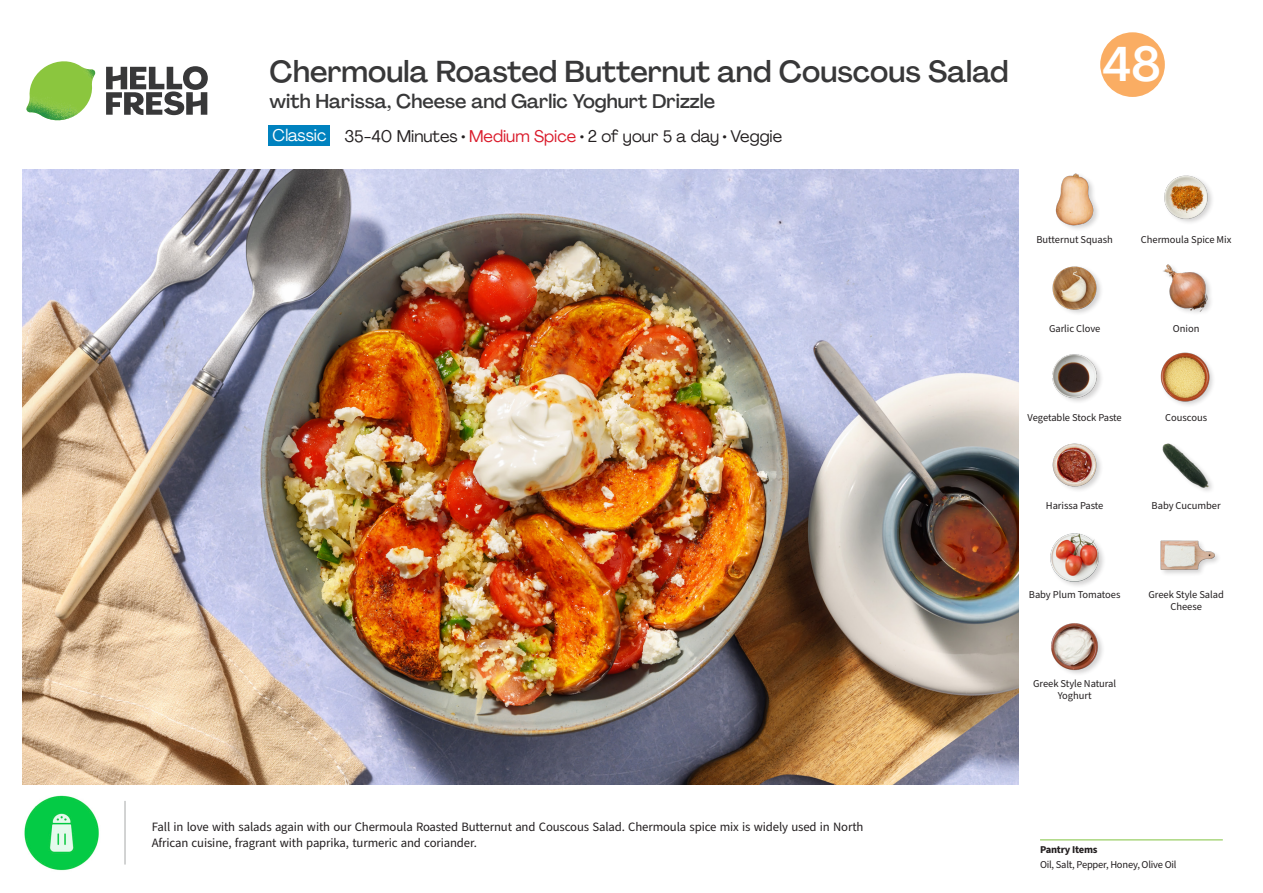
<style>
.page{position:relative;width:1263px;height:893px;background:#fff}
.page>*{position:absolute;margin:0;border:0;box-sizing:border-box;transform-origin:0 0}
.t1{font:500 48px "Agrandir";color:#fff}
._15_Titel_UK{font:500 30px "Agrandir";color:#383839}
._15_Titel_UK-2{font:500 19.5px "Agrandir";color:#383839}
._02_Box_Type{font:16.5px "Agrandir";color:#231f20}
._02_Box_Type-2{font:16.5px "Agrandir";color:#fff}
._24_Recipe_Nr_Bag{font:12.75px/16.4px "Source Sans Pro";letter-spacing:-.01em;color:#231f20}
._18_FRONT_ingredients_UK{font:10.5px/12px "Source Sans Pro";letter-spacing:-.005em;color:#231f20;text-align:center}
._14_Allergene_Text_7pt{font:10.5px "Source Sans Pro";letter-spacing:-.02em;color:#231f20}
._14_Allergene_Text_7pt-2{font:700 10.5px "Source Sans Pro";letter-spacing:-.02em;color:#231f20}
.s1{color:#da1b2b}
</style>
<div class="page">
<svg style="left:106px;top:66px;width:102px;height:49px"></svg>
<img style="left:26px;top:61px;width:69px;height:59px">
<img style="left:22px;top:170px;width:997px;height:615px">
<hr style="left:1040px;top:839px;width:183px;height:1px;background:#81c340">
<div style="left:268px;top:126px;width:62px;height:20px;background:#0082bf"></div>
<img style="left:24px;top:795px;width:75px;height:76px">
<hr style="left:125px;top:801px;width:1px;height:63px;background:#a7a8a9">
<div style="left:1049px;top:532px;width:57px;height:57px;background:#231f20;opacity:.2"></div>
<img style="left:1049px;top:532px;width:52px;height:52px">
<img style="left:1051px;top:623px;width:52px;height:51px">
<div style="left:1160px;top:539px;width:62px;height:38px;background:#231f20;opacity:.2"></div>
<img style="left:1160px;top:539px;width:55px;height:38px">
<img style="left:1052px;top:354px;width:50px;height:48px">
<img style="left:1052px;top:443px;width:49px;height:47px">
<img style="left:1162px;top:443px;width:50px;height:48px">
<div style="left:1159px;top:352px;width:57px;height:56px;background:#231f20;opacity:.2"></div>
<img style="left:1159px;top:352px;width:51px;height:51px">
<div style="left:1055px;top:173px;width:45px;height:59px;background:#231f20;opacity:.2"></div>
<img style="left:1055px;top:173px;width:45px;height:55px">
<img style="left:1052px;top:266px;width:49px;height:48px">
<img style="left:1163px;top:264px;width:48px;height:49px">
<img style="left:1164px;top:175px;width:48px;height:48px">
<svg style="left:1100px;top:32px;width:65px;height:65px"></svg>
<p class="_15_Titel_UK" style="left:270px;top:53px;width:740px">Chermoula Roasted Butternut and Couscous Salad</p>
<p class="_15_Titel_UK-2" style="left:270px;top:89px;width:447px">with Harissa, Cheese and Garlic Yoghurt Drizzle</p>
<p class="_02_Box_Type-2" style="left:273px;top:125px;width:55px">Classic</p>
<p class="_02_Box_Type" style="left:344px;top:126px;width:439px">35-40 Minutes • <span class="s1">Medium Spice</span> • 2 of your 5 a day • Veggie</p>
<p class="t1" style="left:1102px;top:34px;width:60px">48</p>
<p class="_18_FRONT_ingredients_UK" style="left:1036px;top:234px;width:78px">Butternut Squash</p>
<p class="_18_FRONT_ingredients_UK" style="left:1141px;top:234px;width:92px">Chermoula Spice Mix</p>
<p class="_18_FRONT_ingredients_UK" style="left:1049px;top:323px;width:53px">Garlic Clove</p>
<p class="_18_FRONT_ingredients_UK" style="left:1173px;top:323px;width:28px">Onion</p>
<p class="_18_FRONT_ingredients_UK" style="left:1028px;top:411px;width:96px">Vegetable Stock Paste</p>
<p class="_18_FRONT_ingredients_UK" style="left:1165px;top:411px;width:43px">Couscous</p>
<p class="_18_FRONT_ingredients_UK" style="left:1046px;top:500px;width:59px">Harissa Paste</p>
<p class="_18_FRONT_ingredients_UK" style="left:1152px;top:500px;width:71px">Baby Cucumber</p>
<p class="_18_FRONT_ingredients_UK" style="left:1029px;top:589px;width:93px">Baby Plum Tomatoes</p>
<p class="_18_FRONT_ingredients_UK" style="left:1033px;top:678px;width:85px">Greek Style Natural<br>Yoghurt</p>
<p class="_18_FRONT_ingredients_UK" style="left:1148px;top:589px;width:77px">Greek Style Salad<br>Cheese</p>
<p class="_24_Recipe_Nr_Bag" style="left:152px;top:819px;width:713px">Fall in love with salads again with our Chermoula Roasted Butternut and Couscous Salad. Chermoula spice mix is widely used in North<br>African cuisine, fragrant with paprika, turmeric and coriander.</p>
<p class="_14_Allergene_Text_7pt-2" style="left:1040px;top:843px;width:59px">Pantry Items</p>
<p class="_14_Allergene_Text_7pt" style="left:1040px;top:858px;width:138px">Oil, Salt, Pepper, Honey, Olive Oil</p>
</div>
